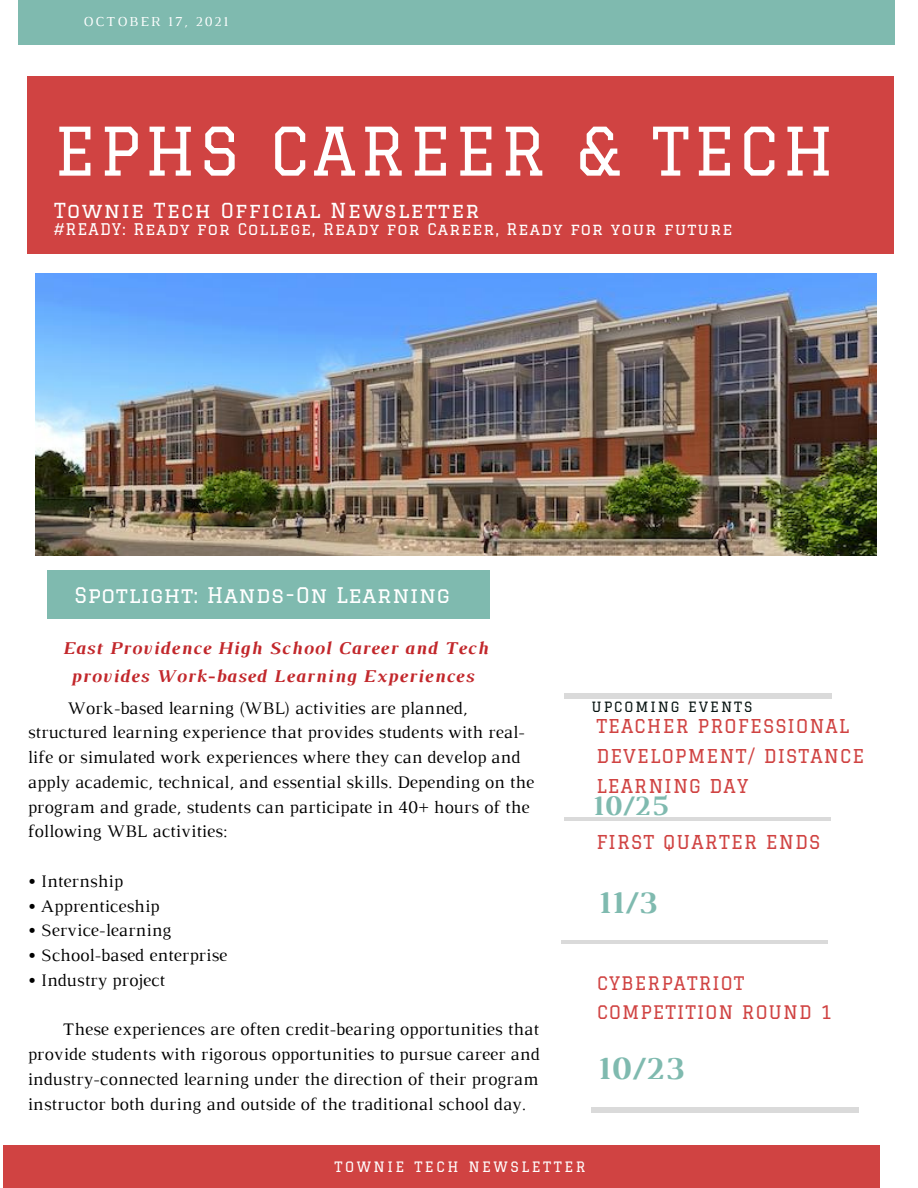
<style>
.page{position:relative;width:918px;height:1188px;background:#fff}
.page>*{position:absolute;margin:0;border:0;box-sizing:border-box;transform-origin:0 0}
.t1{font:65.4px "Graduate";letter-spacing:.06em;color:#fff}
.t2{font:700 33px "Luthier";color:#7fbaaf}
.t3{font:700 32.4px "Luthier";color:#7fbaaf}
.t4{font:700 28.95px "Luthier";color:#7fbaaf}
.t5{font:21.15px "Graduate";letter-spacing:.03em;color:#fff}
.t6{font:20.25px "Graduate";letter-spacing:.07em;color:#fff}
.t7{font:18.75px "Graduate";letter-spacing:.06em;color:#d04342}
.t8{font:18.6px/29.7px "Graduate";letter-spacing:.06em;color:#d04342}
.t9{font:italic 700 18.3px/28.2px "Luthier";letter-spacing:.05em;color:#c2272b;text-align:center}
.t10{font:18.3px/29px "Graduate";letter-spacing:.06em;color:#d04342}
.t11{font:18px/24.8px "Luthier";color:#000}
.t12{font:15.75px "Graduate";letter-spacing:.07em;color:#fff}
.t13{font:13.95px "Graduate";letter-spacing:.18em;color:#fff}
.t14{font:13.95px "Luthier";letter-spacing:.14em;color:#fff}
.t15{font:13.8px "Graduate";letter-spacing:.14em;color:#081412}
</style>
<div class="page">
<div style="left:28px;top:76px;width:866px;height:178px;background:#d04342"></div>
<div style="left:18px;top:0;width:876px;height:45px;background:#7fbaaf"></div>
<div style="left:3px;top:1145px;width:877px;height:43px;background:#d04342"></div>
<div style="left:48px;top:570px;width:442px;height:48px;background:#7fbaaf"></div>
<hr style="left:564px;top:818px;width:267px;height:3px;background:#000">
<div style="left:564px;top:693px;width:268px;height:5px;background:#dadada"></div>
<hr style="left:561px;top:941px;width:267px;height:3px;background:#000">
<div style="left:592px;top:1108px;width:267px;height:5px;background:#dadada"></div>
<img style="left:35px;top:273px;width:842px;height:283px">
<p class="t14" style="left:83px;top:16px;width:146px">OCTOBER 17, 2021</p>
<p class="t1" style="left:54px;top:113px;width:781px">EPHS CAREER &amp; TECH</p>
<p class="t6" style="left:54px;top:199px;width:427px">Townie Tech Official Newsletter</p>
<p class="t12" style="left:54px;top:220px;width:680px">#READY: Ready for College, Ready for Career, Ready for your future</p>
<p class="t5" style="left:75px;top:583px;width:377px">Spotlight: Hands-On Learning</p>
<p class="t9" style="left:62px;top:636px;width:427px">East Providence High School Career and Tech provides Work-based Learning Experiences</p>
<p class="t11" style="left:28px;top:697px;width:508px;text-indent:40px">Work-based learning (WBL) activities are planned, structured learning experience that provides students with real&shy;life or simulated work experiences where they can develop and apply academic, technical, and essential skills. Depending on the program and grade, students can participate in 40+ hours of the following WBL activities:</p>
<p class="t11" style="left:28px;top:870px;width:97px">• Internship</p>
<p class="t11" style="left:28px;top:895px;width:133px">• Apprenticeship</p>
<p class="t11" style="left:28px;top:919px;width:145px">• Service-learning</p>
<p class="t11" style="left:28px;top:944px;width:201px">• School-based enterprise</p>
<p class="t11" style="left:28px;top:969px;width:139px">• Industry project</p>
<p class="t11" style="left:28px;top:1018px;width:514px;text-align:justify;text-indent:35px">These experiences are often credit-bearing opportunities that provide students with rigorous opportunities to pursue career and industry-connected learning under the direction of their program instructor both during and outside of the traditional school day.</p>
<p class="t15" style="left:592px;top:699px;width:162px">UPCOMING EVENTS</p>
<p class="t8" style="left:596px;top:711px;width:269px">TEACHER PROFESSIONAL<br>DEVELOPMENT/ DISTANCE<br>LEARNING DAY</p>
<p class="t4" style="left:592px;top:795px;width:77px">10/25</p>
<p class="t7" style="left:596px;top:831px;width:226px">FIRST QUARTER ENDS</p>
<p class="t3" style="left:598px;top:891px;width:60px">11/3</p>
<p class="t10" style="left:597px;top:969px;width:237px">CYBERPATRIOT<br>COMPETITION ROUND 1</p>
<p class="t2" style="left:597px;top:1056px;width:88px">10/23</p>
<p class="t13" style="left:335px;top:1159px;width:253px">TOWNIE TECH NEWSLETTER</p>
</div>
